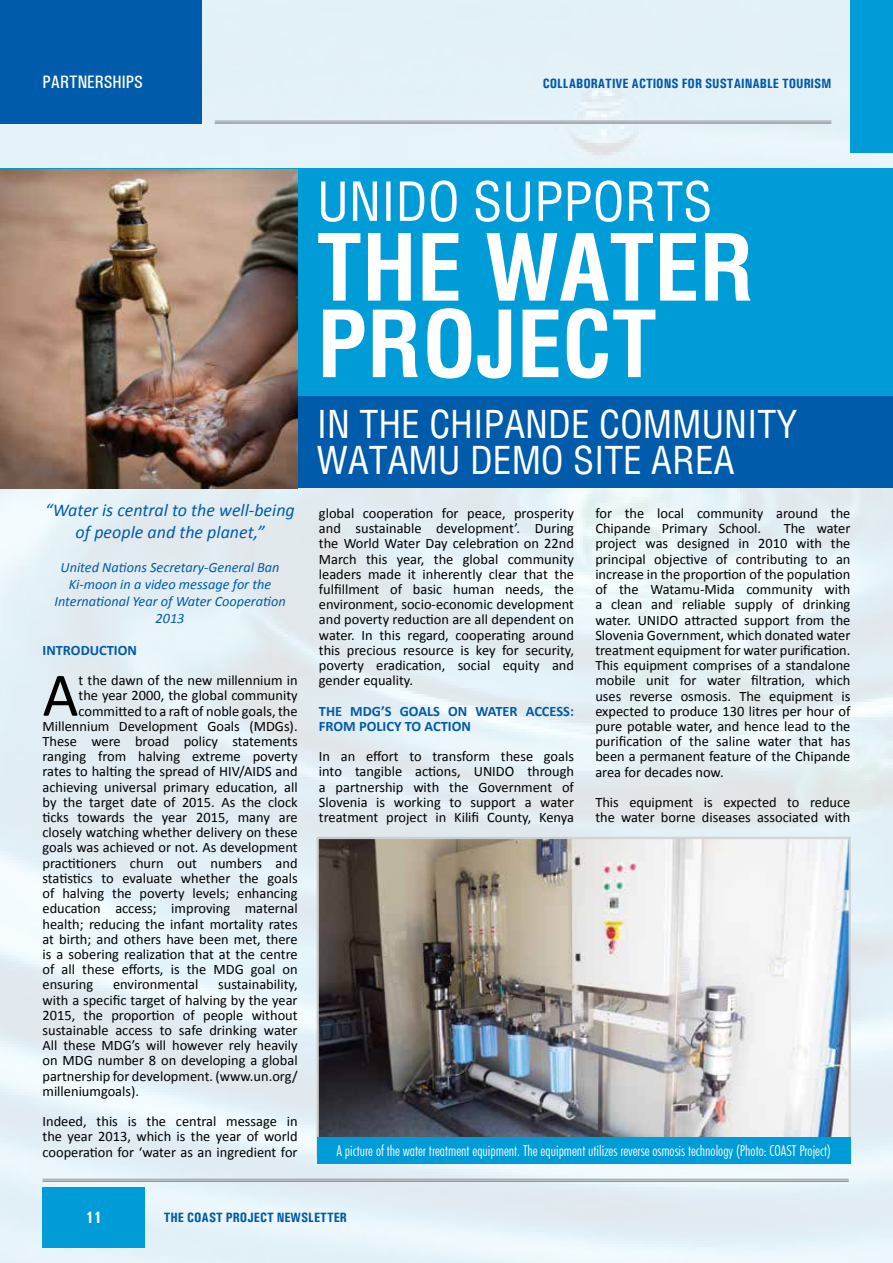
<style>
.page{position:relative;width:893px;height:1263px;background:#fff}
.page>*{position:absolute;margin:0;border:0;box-sizing:border-box;transform-origin:0 0}
.t1{font:700 condensed 90px/76.5px "Helvetica";color:#fff}
.t2{font:62.25px "Calibri";color:#000}
.t3{font:condensed 52.5px "Helvetica";color:#fff}
.t4{font:condensed 37.5px/36px "Helvetica";color:#fff}
.t5{font:italic 18px/21.6px "Calibri";color:#005baa;text-align:center}
.t6{font:500 condensed 18px "Univers";color:#fff}
.t7{font:700 condensed 16.5px "Univers";color:#fff}
.t8{font:300 condensed 15px "Futura BT";color:#fff}
.t9{font:14.4px/15.1px "Calibri";color:#000;text-align:justify}
.t10{font:700 14.4px/15.1px "Calibri";color:#005baa}
.t11{font:italic 14.25px/17.1px "Calibri";color:#005baa;text-align:center}
.t12{font:700 condensed 13.5px "Univers";color:#005baa}
</style>
<div class="page">
<img style="left:0;top:0;width:893px;height:1263px">
<div style="left:43px;top:1187px;width:102px;height:61px;background:#009cd8"></div>
<hr style="left:43px;top:1179px;width:806px;height:1px;background:#939598">
<hr style="left:43px;top:1180px;width:806px;height:2px;background:#939598">
<div style="left:0;top:0;width:201px;height:124px;background:#005baa"></div>
<div style="left:850px;top:0;width:43px;height:153px;background:#009cd8"></div>
<hr style="left:215px;top:121px;width:616px;height:1px;background:#939598">
<hr style="left:215px;top:122px;width:616px;height:2px;background:#939598">
<div style="left:0;top:168px;width:893px;height:319px;background:#009cd8"></div>
<div style="left:69px;top:396px;width:824px;height:92px;background:#005baa"></div>
<img style="left:317px;top:837px;width:534px;height:319px">
<div style="left:317px;top:1137px;width:533px;height:26px;background:#009cd8"></div>
<img style="left:0;top:169px;width:298px;height:319px">
<p class="t6" style="left:43px;top:71px;width:102px">PARTNERSHIPS</p>
<p class="t12" style="left:543px;top:76px;width:290px">COLLABORATIVE ACTIONS FOR SUSTAINABLE TOURISM</p>
<h3 class="t3" style="left:317px;top:168px;width:397px">UNIDO SUPPORTS</h3>
<p class="t5" style="left:45px;top:499px;width:251px">“Water is central to the well‐being of people and the planet,”</p>
<p class="t11" style="left:54px;top:558px;width:233px">United Nations Secretary‐General Ban<br>Ki‐moon in a video message for the<br>International Year of Water Cooperation<br>2013</p>
<p class="t10" style="left:43px;top:642px;width:96px">INTRODUCTION</p>
<h2 class="t2" style="left:43px;top:655px;width:38px">A</h2>
<p class="t9" style="left:79px;top:673px;width:221px">t the dawn of the new millennium in</p>
<p class="t9" style="left:79px;top:688px;width:221px">the year 2000, the global community</p>
<p class="t9" style="left:79px;top:703px;width:221px">committed to a raft of noble goals, the</p>
<p class="t9" style="left:43px;top:718px;width:257px">Millennium Development Goals (MDGs).</p>
<p class="t9" style="left:43px;top:734px;width:257px">These were broad policy statements</p>
<p class="t9" style="left:43px;top:749px;width:257px">ranging from halving extreme poverty</p>
<p class="t9" style="left:43px;top:764px;width:257px">rates to halting the spread of HIV/AIDS and</p>
<p class="t9" style="left:43px;top:779px;width:257px">achieving universal primary education, all</p>
<p class="t9" style="left:43px;top:794px;width:257px">by the target date of 2015. As the clock</p>
<p class="t9" style="left:43px;top:810px;width:257px">ticks towards the year 2015, many are</p>
<p class="t9" style="left:43px;top:825px;width:257px">closely watching whether delivery on these</p>
<p class="t9" style="left:43px;top:840px;width:257px">goals was achieved or not. As development</p>
<p class="t9" style="left:43px;top:855px;width:257px">practitioners churn out numbers and</p>
<p class="t9" style="left:43px;top:870px;width:257px">statistics to evaluate whether the goals</p>
<p class="t9" style="left:43px;top:886px;width:257px">of halving the poverty levels; enhancing</p>
<p class="t9" style="left:43px;top:901px;width:257px">education access; improving maternal</p>
<p class="t9" style="left:43px;top:916px;width:257px">health; reducing the infant mortality rates</p>
<p class="t9" style="left:43px;top:931px;width:257px">at birth; and others have been met, there</p>
<p class="t9" style="left:43px;top:947px;width:257px">is a sobering realization that at the centre</p>
<p class="t9" style="left:43px;top:962px;width:257px">of all these efforts, is the MDG goal on</p>
<p class="t9" style="left:43px;top:977px;width:52px">ensuring</p>
<p class="t9" style="left:113px;top:977px;width:87px">environmental</p>
<p class="t9" style="left:43px;top:977px;width:257px;text-indent:176px">sustainability, with a specific target of halving by the year 2015, the proportion of people without sustainable access to safe drinking water All these MDG’s will however rely heavily on MDG number 8 on developing a global partnership for development. (www.un.org/ milleniumgoals).</p>
<p class="t9" style="left:43px;top:1114px;width:257px">Indeed, this is the central message in the year 2013, which is the year of world cooperation for ‘water as an ingredient for</p>
<h1 class="t1" style="left:317px;top:229px;width:439px">THE WATER<br>PROJECT</h1>
<h3 class="t4" style="left:317px;top:406px;width:482px">IN THE CHIPANDE COMMUNITY<br>WATAMU DEMO SITE AREA</h3>
<p class="t9" style="left:319px;top:506px;width:257px">global cooperation for peace, prosperity and sustainable development’. During the World Water Day celebration on 22nd March this year, the global community leaders made it inherently clear that the fulfillment of basic human needs, the environment, socio‐economic development and poverty reduction are all dependent on water. In this regard, cooperating around this precious resource is key for security, poverty eradication, social equity and gender equality.</p>
<p class="t10" style="left:319px;top:703px;width:257px">THE MDG’S GOALS ON WATER ACCESS:<br>FROM POLICY TO ACTION</p>
<p class="t9" style="left:319px;top:749px;width:257px">In an effort to transform these goals into tangible actions, UNIDO through a partnership with the Government of Slovenia is working to support a water treatment project in Kilifi County, Kenya</p>
<p class="t9" style="left:595px;top:506px;width:257px">for the local community around the<br>Chipande Primary School.</p>
<p class="t9" style="left:595px;top:521px;width:257px;text-indent:188px">The water project was designed in 2010 with the principal objective of contributing to an increase in the proportion of the population of the Watamu-Mida community with a clean and reliable supply of drinking water. UNIDO attracted support from the Slovenia Government, which donated water treatment equipment for water purification.<br>This equipment comprises of a standalone mobile unit for water filtration, which uses reverse osmosis. The equipment is expected to produce 130 litres per hour of pure potable water, and hence lead to the purification of the saline water that has been a permanent feature of the Chipande area for decades now.</p>
<p class="t9" style="left:595px;top:795px;width:257px">This equipment is expected to reduce the water borne diseases associated with</p>
<p class="t8" style="left:337px;top:1141px;width:496px">A picture of the water treatment equipment. The equipment utilizes reverse osmosis technology (Photo: COAST Project)</p>
<p class="t7" style="left:86px;top:1207px;width:17px">11</p>
<p class="t12" style="left:164px;top:1209px;width:185px">THE COAST PROJECT NEWSLETTER</p>
</div>
